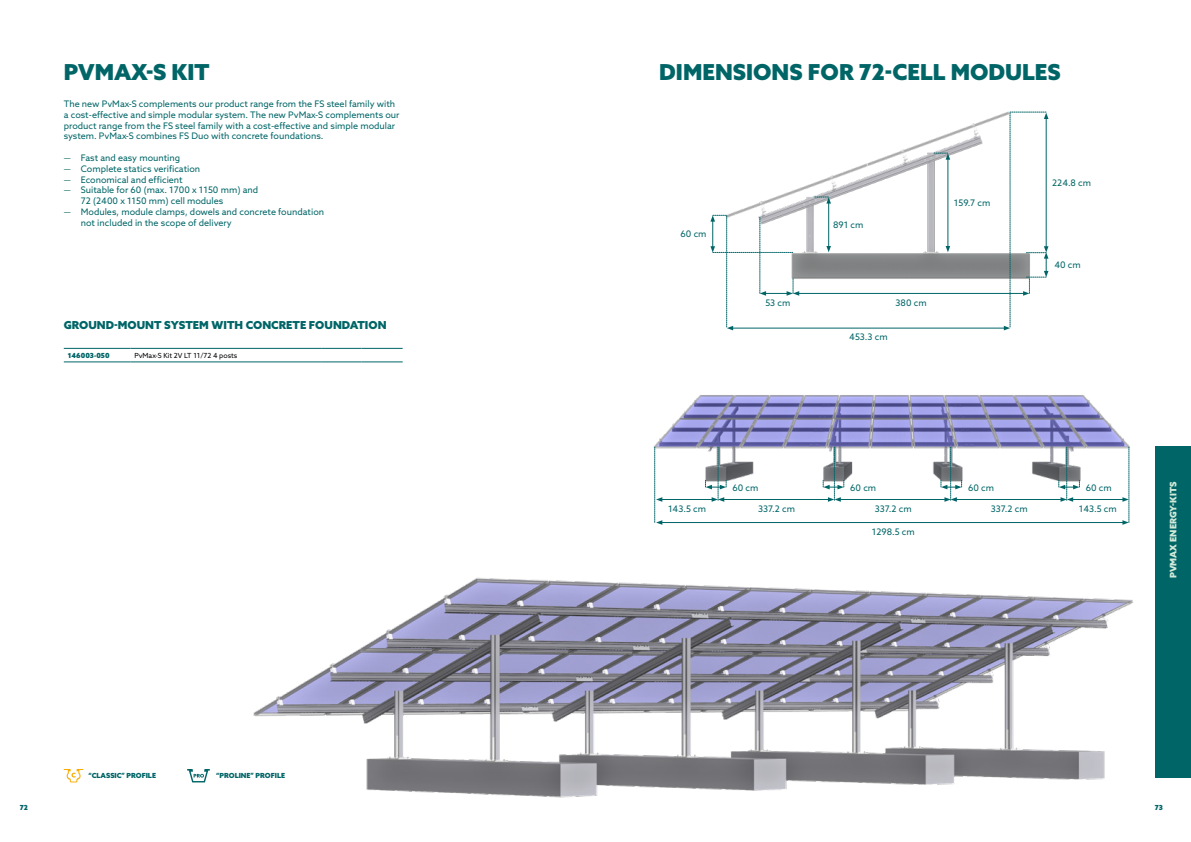
<style>
.page{position:relative;width:1191px;height:842px;background:#fff}
.page>*{position:absolute;margin:0;border:0;box-sizing:border-box;transform-origin:0 0}
.t1{font:900 22px "Azo Sans";color:#006567}
.t2{font:900 11px "Azo Sans";color:#006567}
.t3{font:9px/10.8px "Azo Sans";color:#006567}
.t4{font:900 9px "Azo Sans";color:#d1e9d9}
.t5{font:900 7px "Azo Sans";color:#006567}
.t6{font:7px "Azo Sans";color:#000}
</style>
<div class="page">
<img style="left:201px;top:577px;width:933px;height:221px">
<img style="left:653px;top:395px;width:477px;height:100px">
<hr style="left:661px;top:522px;width:463px;height:1px;background:#006567">
<hr style="left:839px;top:499px;width:107px;height:1px;background:#006567">
<hr style="left:955px;top:499px;width:107px;height:1px;background:#006567">
<hr style="left:1071px;top:499px;width:53px;height:1px;background:#006567">
<hr style="left:661px;top:499px;width:52px;height:1px;background:#006567">
<hr style="left:722px;top:499px;width:107px;height:1px;background:#006567">
<svg style="left:1122px;top:447px;width:7px;height:78px"></svg>
<svg style="left:1058px;top:447px;width:22px;height:55px"></svg>
<svg style="left:940px;top:447px;width:22px;height:55px"></svg>
<svg style="left:823px;top:447px;width:21px;height:55px"></svg>
<svg style="left:705px;top:447px;width:22px;height:55px"></svg>
<svg style="left:654px;top:447px;width:8px;height:78px"></svg>
<img style="left:719px;top:111px;width:319px;height:168px">
<hr style="left:797px;top:293px;width:227px;height:1px;background:#006567">
<hr style="left:731px;top:328px;width:274px;height:1px;background:#006567">
<hr style="left:828px;top:202px;width:1px;height:46px;background:#006567">
<svg style="left:826px;top:246px;width:5px;height:6px"></svg>
<hr style="left:947px;top:158px;width:1px;height:90px;background:#006567">
<svg style="left:945px;top:246px;width:5px;height:6px"></svg>
<svg style="left:814px;top:197px;width:17px;height:7px"></svg>
<svg style="left:934px;top:153px;width:16px;height:7px"></svg>
<svg style="left:710px;top:215px;width:89px;height:115px"></svg>
<svg style="left:1003px;top:112px;width:45px;height:218px"></svg>
<svg style="left:64px;top:769px;width:19px;height:13px"></svg>
<svg style="left:187px;top:769px;width:23px;height:13px"></svg>
<hr style="left:64px;top:348px;width:66px;height:1px;background:#006567">
<hr style="left:130px;top:348px;width:191px;height:1px;background:#006567">
<hr style="left:321px;top:348px;width:40px;height:1px;background:#006567">
<hr style="left:361px;top:348px;width:42px;height:1px;background:#006567">
<hr style="left:64px;top:362px;width:66px;height:1px;background:#006567">
<hr style="left:130px;top:362px;width:191px;height:1px;background:#006567">
<hr style="left:321px;top:362px;width:40px;height:1px;background:#006567">
<hr style="left:361px;top:362px;width:42px;height:1px;background:#006567">
<div style="left:1155px;top:446px;width:36px;height:332px;background:#006567"></div>
<h1 class="t1" style="left:64px;top:57px;width:147px">PVMAX-S KIT</h1>
<p class="t3" style="left:64px;top:98px;width:337px">The new PvMax-S complements our product range from the FS steel family with a cost-effective and simple modular system. The new PvMax-S complements our product range from the FS steel family with a cost-effective and simple modular system. PvMax-S combines FS Duo with concrete foundations.</p>
<p class="t3" style="left:64px;top:152px;width:118px">— Fast and easy mounting</p>
<p class="t3" style="left:64px;top:163px;width:138px">— Complete statics verification</p>
<p class="t3" style="left:64px;top:174px;width:120px">— Economical and efficient</p>
<p class="t3" style="left:81px;top:185px;width:179px;text-indent:-17px">— Suitable for 60 (max. 1700 x 1150 mm) and<br>72 (2400 x 1150 mm) cell modules</p>
<p class="t3" style="left:81px;top:206px;width:245px;text-indent:-17px">— Modules, module clamps, dowels and concrete foundation not included in the scope of delivery</p>
<p class="t2" style="left:64px;top:318px;width:324px">GROUND-MOUNT SYSTEM WITH CONCRETE FOUNDATION</p>
<p class="t5" style="left:68px;top:351px;width:43px">146003-050</p>
<p class="t6" style="left:134px;top:351px;width:104px">PvMax-S Kit 2V LT 11/72 4 posts</p>
<p class="t5" style="left:89px;top:771px;width:69px">“CLASSIC” PROFILE</p>
<p class="t5" style="left:216px;top:771px;width:70px">“PROLINE” PROFILE</p>
<h1 class="t1" style="left:659px;top:57px;width:403px">DIMENSIONS FOR 72-CELL MODULES</h1>
<p class="t3" style="left:680px;top:229px;width:28px">60 cm</p>
<p class="t3" style="left:833px;top:220px;width:32px">891 cm</p>
<p class="t3" style="left:765px;top:297px;width:26px">53 cm</p>
<p class="t3" style="left:895px;top:297px;width:33px">380 cm</p>
<p class="t3" style="left:849px;top:331px;width:40px">453.3 cm</p>
<p class="t3" style="left:954px;top:198px;width:38px">159.7 cm</p>
<p class="t3" style="left:1052px;top:177px;width:40px">224.8 cm</p>
<p class="t3" style="left:1054px;top:259px;width:28px">40 cm</p>
<p class="t3" style="left:732px;top:482px;width:28px">60 cm</p>
<p class="t3" style="left:850px;top:482px;width:28px">60 cm</p>
<p class="t3" style="left:968px;top:482px;width:28px">60 cm</p>
<p class="t3" style="left:1085px;top:482px;width:28px">60 cm</p>
<p class="t3" style="left:668px;top:503px;width:39px">143.5 cm</p>
<p class="t3" style="left:758px;top:503px;width:38px">337.2 cm</p>
<p class="t3" style="left:875px;top:503px;width:38px">337.2 cm</p>
<p class="t3" style="left:991px;top:503px;width:38px">337.2 cm</p>
<p class="t3" style="left:1078px;top:503px;width:39px">143.5 cm</p>
<p class="t3" style="left:871px;top:526px;width:44px">1298.5 cm</p>
<p class="t4" style="left:1167px;top:578px;width:98px;rotate:-90deg">PVMAX ENERGY-KITS</p>
<p class="t5" style="left:20px;top:803px;width:10px">72</p>
<p class="t5" style="left:1154px;top:803px;width:10px">73</p>
</div>
